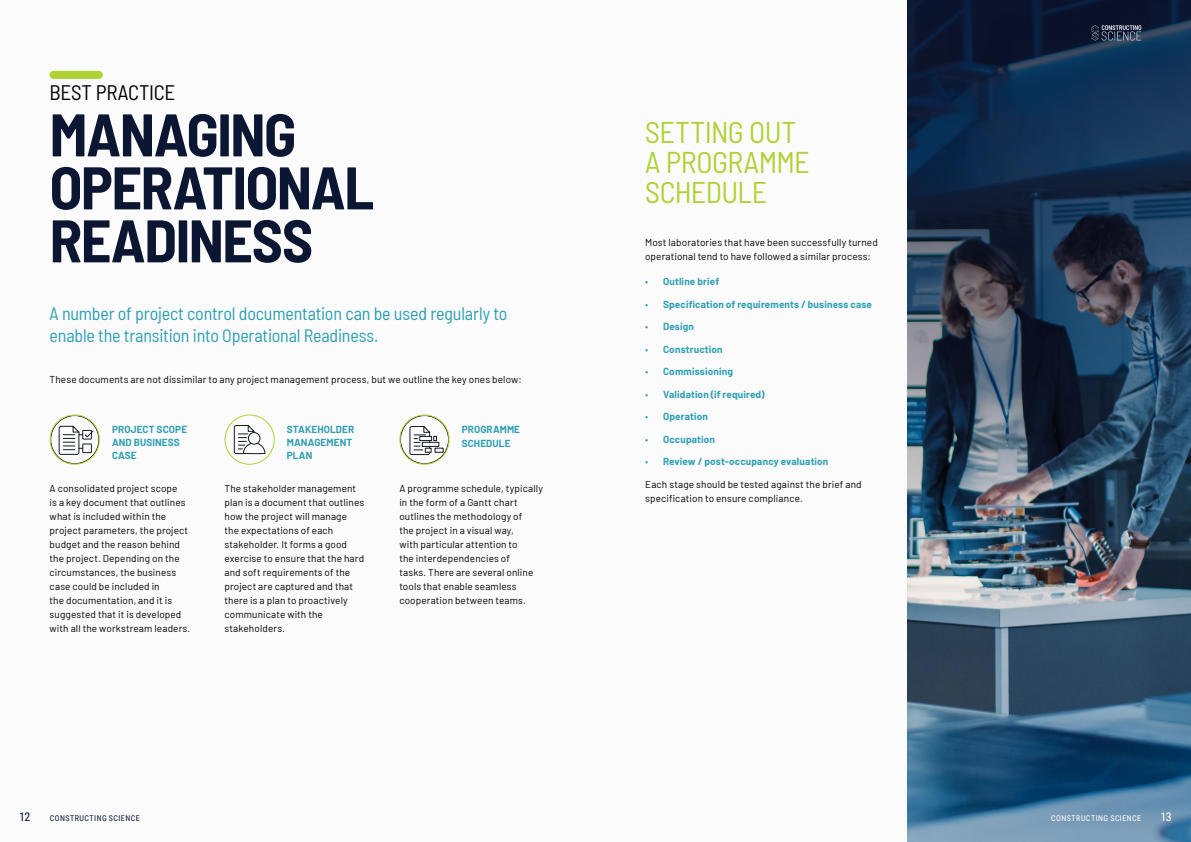
<style>
.page{position:relative;width:1191px;height:842px;background:#fff}
.page>*{position:absolute;margin:0;border:0;box-sizing:border-box;transform-origin:0 0}
.t1{font:700 semi-condensed 60px/53px "Barlow";letter-spacing:-.025em;color:#0b1632}
.t2{font:semi-condensed 30px/30px "Barlow";letter-spacing:-.02em;color:#b0d236}
.t3{font:semi-condensed 21px "Barlow";letter-spacing:-.01em;color:#000}
.t4{font:semi-condensed 18px/21.6px "Barlow";letter-spacing:-.01em;color:#2f9fb3}
.t5{font:12px "Roboto Condensed";color:#0b1632}
.t6{font:12px "Roboto Condensed";color:#fff}
.t7{font:10px/14px "Barlow";letter-spacing:.01em;color:#000}
.t8{font:700 10px/13px "Barlow";letter-spacing:.01em;color:#2f9fb3}
.t9{font:8px "Roboto Condensed";letter-spacing:.06em;color:#0b1632}
.t10{font:8px "Roboto Condensed";letter-spacing:.06em;color:#fff}
.s1{font-weight:400}
</style>
<div class="page">
<div style="left:595px;top:0;width:596px;height:842px;background:#fbfbfc"></div>
<div style="left:0;top:0;width:595px;height:842px;background:#fbfbfc"></div>
<img style="left:907px;top:0;width:284px;height:842px">
<svg style="left:1091px;top:25px;width:50px;height:16px"></svg>
<div style="left:50px;top:71px;width:53px;height:8px;background:#b0d236;border-radius:4px"></div>
<svg style="left:51px;top:415px;width:48px;height:49px"></svg>
<div style="left:50px;top:414px;width:50px;height:51px;border:1px solid #b0d236;border-radius:50%"></div>
<svg style="left:233px;top:425px;width:33px;height:30px"></svg>
<div style="left:224px;top:414px;width:51px;height:51px;border:1px solid #b0d236;border-radius:50%"></div>
<svg style="left:401px;top:415px;width:47px;height:49px"></svg>
<div style="left:399px;top:414px;width:50px;height:51px;border:1px solid #b0d236;border-radius:50%"></div>
<h3 class="t3" style="left:50px;top:77px;width:127px">BEST PRACTICE</h3>
<h1 class="t1" style="left:50px;top:104px;width:326px">MANAGING<br>OPERATIONAL<br>READINESS</h1>
<h3 class="t4" style="left:50px;top:301px;width:459px">A number of project control documentation can be used regularly to enable the transition into Operational Readiness.</h3>
<p class="t7" style="left:50px;top:372px;width:473px">These documents are not dissimilar to any project management process, but we outline the key ones below:</p>
<p class="t8" style="left:112px;top:422px;width:77px">PROJECT SCOPE<br>AND BUSINESS<br>CASE</p>
<p class="t7" style="left:50px;top:481px;width:142px">A consolidated project scope<br>is a key document that outlines what is included within the project parameters, the project budget and the reason behind the project. Depending on the circumstances, the business case could be included in<br>the documentation, and it is suggested that it is developed with all the workstream leaders.</p>
<p class="t8" style="left:287px;top:422px;width:69px">STAKEHOLDER<br>MANAGEMENT<br>PLAN</p>
<p class="t7" style="left:224px;top:481px;width:141px">The stakeholder management plan is a document that outlines how the project will manage<br>the expectations of each stakeholder. It forms a good exercise to ensure that the hard and soft requirements of the project are captured and that there is a plan to proactively communicate with the stakeholders.</p>
<p class="t8" style="left:462px;top:421px;width:60px;line-height:14px">PROGRAMME<br>SCHEDULE</p>
<p class="t7" style="left:399px;top:481px;width:145px">A programme schedule, typically in the form of a Gantt chart outlines the methodology of<br>the project in a visual way,<br>with particular attention to<br>the interdependencies of<br>tasks. There are several online tools that enable seamless cooperation between teams.</p>
<h2 class="t2" style="left:645px;top:115px;width:166px">SETTING OUT<br>A PROGRAMME<br>SCHEDULE</h2>
<p class="t7" style="left:645px;top:234px;width:234px">Most laboratories that have been successfully turned operational tend to have followed a similar process:</p>
<p class="t8" style="left:645px;top:274px;width:76px"><span class="s1">•</span> Outline brief</p>
<p class="t8" style="left:645px;top:297px;width:228px"><span class="s1">•</span> Specification of requirements / business case</p>
<p class="t8" style="left:645px;top:319px;width:50px"><span class="s1">•</span> Design</p>
<p class="t8" style="left:645px;top:342px;width:79px"><span class="s1">•</span> Construction</p>
<p class="t8" style="left:645px;top:364px;width:89px"><span class="s1">•</span> Commissioning</p>
<p class="t8" style="left:645px;top:387px;width:121px"><span class="s1">•</span> Validation (if required)</p>
<p class="t8" style="left:645px;top:409px;width:64px"><span class="s1">•</span> Operation</p>
<p class="t8" style="left:645px;top:432px;width:71px"><span class="s1">•</span> Occupation</p>
<p class="t8" style="left:645px;top:454px;width:185px"><span class="s1">•</span> Review / post-occupancy evaluation</p>
<p class="t7" style="left:645px;top:476px;width:218px">Each stage should be tested against the brief and specification to ensure compliance.</p>
<p class="t5" style="left:19px;top:808px;width:13px">12</p>
<p class="t9" style="left:50px;top:812px;width:91px">CONSTRUCTING SCIENCE</p>
<p class="t10" style="left:1051px;top:812px;width:91px">CONSTRUCTING SCIENCE</p>
<p class="t6" style="left:1160px;top:808px;width:13px">13</p>
</div>
